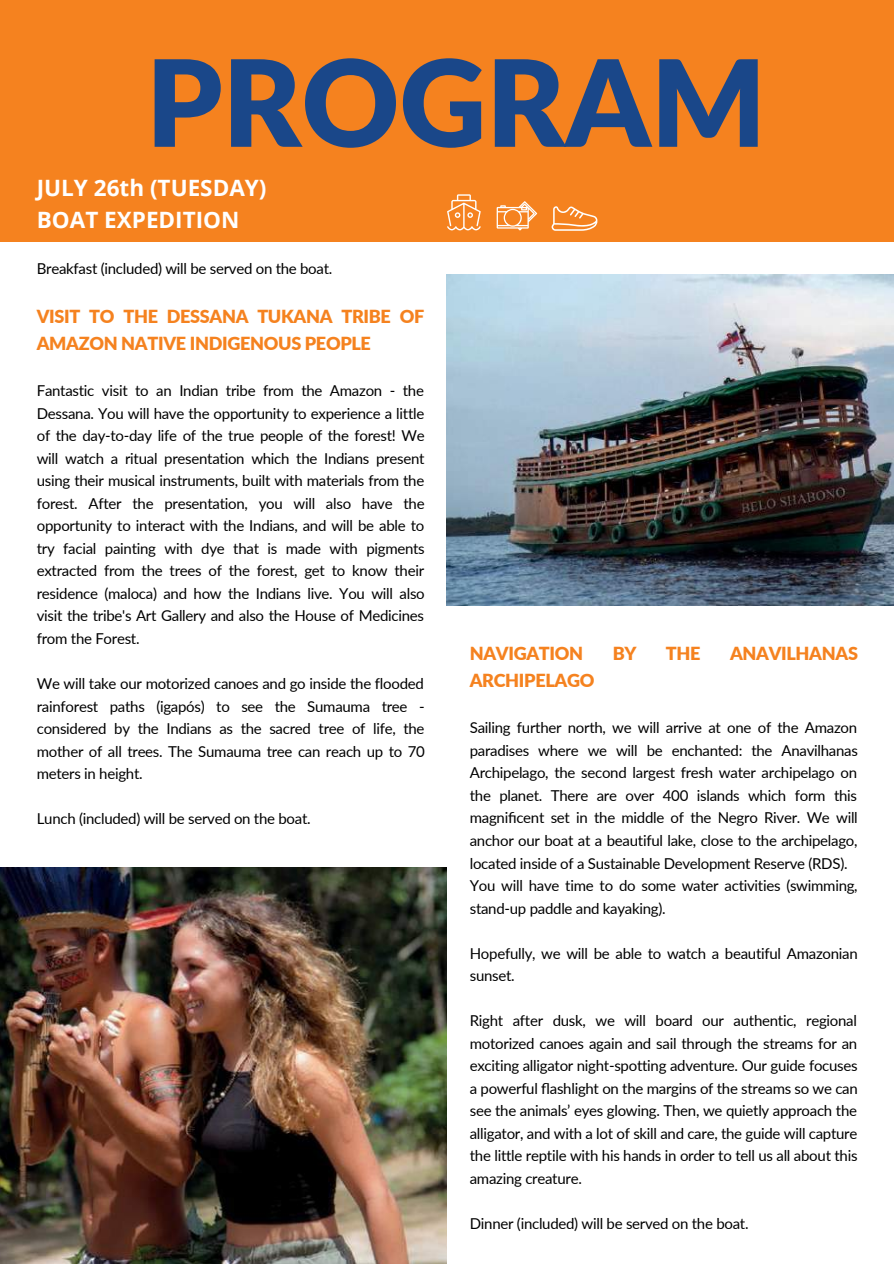
<style>
.page{position:relative;width:894px;height:1264px;background:#fff}
.page>*{position:absolute;margin:0;border:0;box-sizing:border-box;transform-origin:0 0}
.t1{font:900 120.15px "Lato";color:#1a4789}
.t2{font:700 22.5px "Open Sans";color:#fff}
.t3{font:900 18px/27px "Lato";letter-spacing:-.02em;color:#f5821f}
.t4{font:15px/22.5px "Lato";letter-spacing:-.02em;color:#000;text-align:justify}
</style>
<div class="page">
<div style="left:0;top:0;width:893px;height:241px;background:#f5821f"></div>
<svg style="left:551px;top:206px;width:46px;height:25px"></svg>
<svg style="left:496px;top:201px;width:41px;height:29px"></svg>
<img style="left:0;top:867px;width:446px;height:396px">
<img style="left:447px;top:275px;width:446px;height:330px">
<svg style="left:447px;top:194px;width:33px;height:36px"></svg>
<h1 class="t1" style="left:146px;top:28px;width:621px">PROGRAM</h1>
<h2 class="t2" style="left:37px;top:172px;width:231px">JULY 26th (TUESDAY)</h2>
<h2 class="t2" style="left:37px;top:204px;width:204px">BOAT EXPEDITION</h2>
<p class="t4" style="left:37px;top:257px;width:297px">Breakfast (included) will be served on the boat.</p>
<p class="t3" style="left:37px;top:302px;width:389px">VISIT TO THE DESSANA TUKANA TRIBE OF<br>AMAZON NATIVE INDIGENOUS PEOPLE</p>
<p class="t4" style="left:37px;top:379px;width:389px">Fantastic visit to an Indian tribe from the Amazon - the Dessana. You will have the opportunity to experience a little of the day-to-day life of the true people of the forest! We will watch a ritual presentation which the Indians present using their musical instruments, built with materials from the forest. After the presentation, you will also have the opportunity to interact with the Indians, and will be able to try facial painting with dye that is made with pigments extracted from the trees of the forest, get to know their residence (maloca) and how the Indians live. You will also visit the tribe's Art Gallery and also the House of Medicines from the Forest.</p>
<p class="t4" style="left:37px;top:672px;width:389px">We will take our motorized canoes and go inside the flooded rainforest paths (igapós) to see the Sumauma tree - considered by the Indians as the sacred tree of life, the mother of all trees. The Sumauma tree can reach up to 70 meters in height.</p>
<p class="t4" style="left:37px;top:807px;width:275px">Lunch (included) will be served on the boat.</p>
<p class="t3" style="left:469px;top:639px;width:115px">NAVIGATION</p>
<p class="t3" style="left:612px;top:639px;width:25px">BY</p>
<p class="t3" style="left:665px;top:639px;width:36px">THE</p>
<p class="t3" style="left:729px;top:639px;width:129px">ANAVILHANAS</p>
<p class="t3" style="left:469px;top:666px;width:126px">ARCHIPELAGO</p>
<p class="t4" style="left:469px;top:716px;width:389px;text-align:left">Sailing further north, we will arrive at one of the Amazon paradises where we will be enchanted: the Anavilhanas Archipelago, the second largest fresh water archipelago on the planet. There are over 400 islands which form this magnificent set in the middle of the Negro River. We will anchor our boat at a beautiful lake, close to the archipelago, located inside of a Sustainable Development Reserve (RDS).<br>You will have time to do some water activities (swimming, stand-up paddle and kayaking).</p>
<p class="t4" style="left:469px;top:941px;width:389px">Hopefully, we will be able to watch a beautiful Amazonian sunset.</p>
<p class="t4" style="left:469px;top:1009px;width:389px">Right after dusk, we will board our authentic, regional motorized canoes again and sail through the streams for an exciting alligator night-spotting adventure. Our guide focuses a powerful flashlight on the margins of the streams so we can see the animals’ eyes glowing. Then, we quietly approach the alligator, and with a lot of skill and care, the guide will capture the little reptile with his hands in order to tell us all about this amazing creature.</p>
<p class="t4" style="left:469px;top:1211px;width:280px">Dinner (included) will be served on the boat.</p>
</div>
